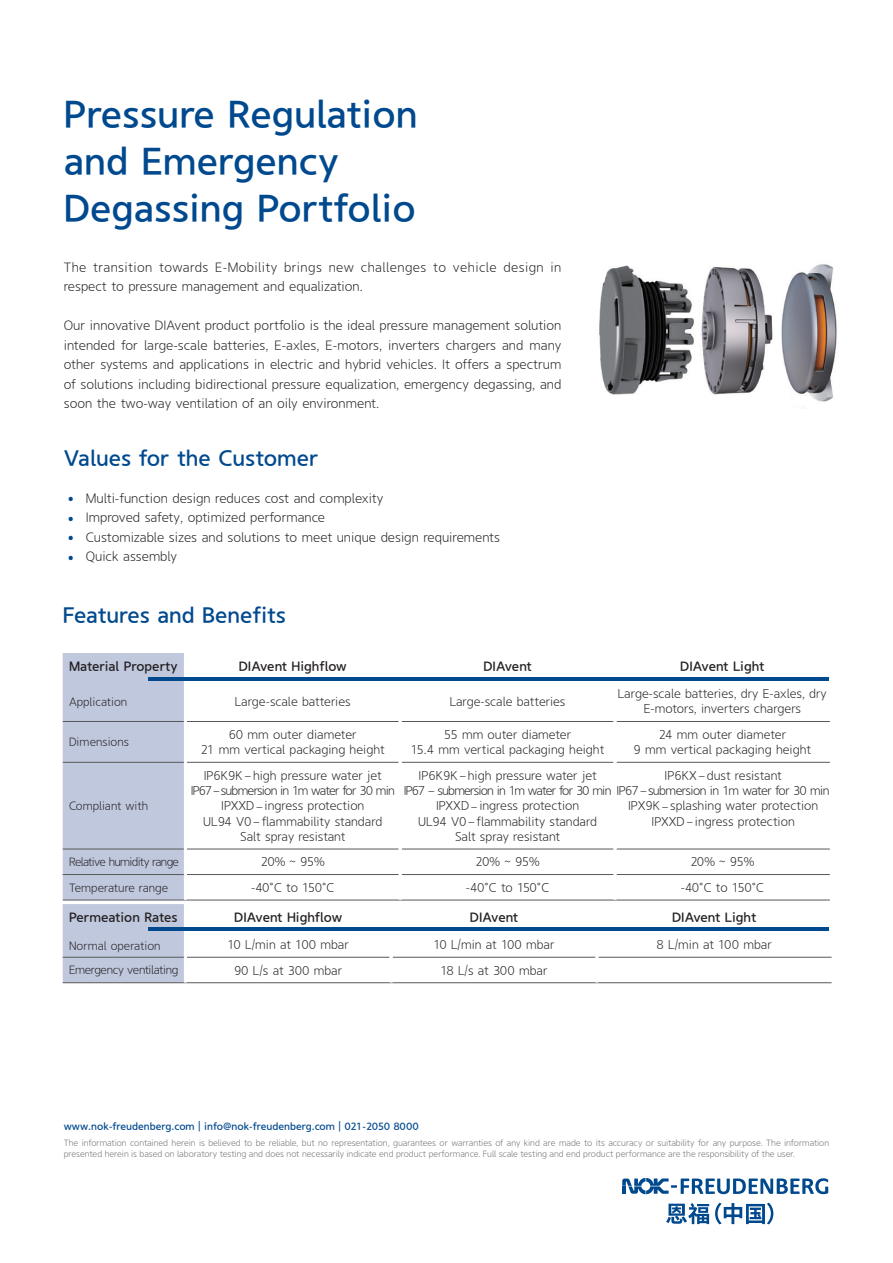
<style>
.page{position:relative;width:893px;height:1263px;background:#fff}
.page>*{position:absolute;margin:0;border:0;box-sizing:border-box;transform-origin:0 0}
.t1{font:39px "DF Qing Gothic SC24 W6";color:#01498e}
.t2{font:22.5px "DF Qing Gothic SC24 W6";color:#01498e}
.t3{font:13.5px/19.5px "DF Qing Gothic SC24 W3";color:#231f20;text-align:justify}
.t4{font:13.5px/19.5px "DF Qing Gothic SC24 W3";letter-spacing:.02em;color:#231f20}
.t5{font:13.5px "DF Qing Gothic SC24 W6";color:#231f20}
.t6{font:12.75px "DF Qing Gothic SC24 W3";color:#231f20}
.t7{font:12.75px "DF Qing Gothic SC24 W3";letter-spacing:-.06em;color:#231f20}
.t8{font:12px "DF Qing Gothic SC24 W3";letter-spacing:-.015em;color:#231f20}
.t9{font:12px "DF Qing Gothic SC24 W3";letter-spacing:-.055em;color:#231f20}
.t10{font:10.5px "DF Qing Gothic SC24 W6";color:#01498e}
.t11{font:9px/10.8px "DF Qing Gothic SC24 W3";letter-spacing:-.01em;color:#6c6d70}
.s1{font-family:"Noto Sans Hans";font-weight:900;color:#01498e}
.s2{font-family:"Noto Sans Hans";font-weight:300}
.s3{font-family:"Nexa";font-weight:300}
</style>
<div class="page">
<svg style="left:666px;top:1203px;width:43px;height:21px"></svg>
<svg style="left:715px;top:1203px;width:58px;height:21px"></svg>
<svg style="left:622px;top:1178px;width:206px;height:16px"></svg>
<svg style="left:187px;top:677px;width:643px;height:223px"></svg>
<hr style="left:187px;top:721px;width:212px;height:1px;background:#57585a">
<hr style="left:402px;top:721px;width:211px;height:1px;background:#57585a">
<hr style="left:616px;top:721px;width:214px;height:1px;background:#57585a">
<hr style="left:187px;top:762px;width:212px;height:1px;background:#57585a">
<hr style="left:402px;top:762px;width:211px;height:1px;background:#57585a">
<hr style="left:616px;top:762px;width:214px;height:1px;background:#57585a">
<hr style="left:187px;top:849px;width:212px;height:1px;background:#57585a">
<hr style="left:402px;top:849px;width:211px;height:1px;background:#57585a">
<hr style="left:616px;top:849px;width:214px;height:1px;background:#57585a">
<hr style="left:187px;top:874px;width:212px;height:1px;background:#57585a">
<hr style="left:402px;top:874px;width:211px;height:1px;background:#57585a">
<hr style="left:616px;top:874px;width:214px;height:1px;background:#57585a">
<hr style="left:185px;top:900px;width:215px;height:1px;background:#57585a">
<hr style="left:400px;top:900px;width:215px;height:1px;background:#57585a">
<hr style="left:615px;top:900px;width:215px;height:1px;background:#57585a">
<hr style="left:399px;top:653px;width:3px;height:25px;background:#fff">
<hr style="left:613px;top:653px;width:3px;height:25px;background:#fff">
<hr style="left:399px;top:678px;width:3px;height:43px;background:#fff">
<hr style="left:613px;top:678px;width:3px;height:43px;background:#fff">
<hr style="left:399px;top:721px;width:3px;height:41px;background:#fff">
<hr style="left:613px;top:721px;width:3px;height:41px;background:#fff">
<hr style="left:399px;top:762px;width:3px;height:87px;background:#fff">
<hr style="left:613px;top:762px;width:3px;height:87px;background:#fff">
<hr style="left:399px;top:849px;width:3px;height:25px;background:#fff">
<hr style="left:613px;top:849px;width:3px;height:25px;background:#fff">
<hr style="left:399px;top:874px;width:3px;height:26px;background:#fff">
<hr style="left:613px;top:874px;width:3px;height:26px;background:#fff">
<hr style="left:148px;top:678px;width:680px;height:3px;background:#01498e">
<div style="left:63px;top:653px;width:122px;height:329px;background:#c0c8de"></div>
<svg style="left:187px;top:927px;width:644px;height:30px"></svg>
<hr style="left:63px;top:957px;width:121px;height:1px;background:#57585a">
<hr style="left:187px;top:957px;width:203px;height:1px;background:#57585a">
<hr style="left:393px;top:957px;width:202px;height:1px;background:#57585a">
<hr style="left:598px;top:957px;width:233px;height:1px;background:#57585a">
<hr style="left:63px;top:982px;width:122px;height:1px;background:#57585a">
<hr style="left:185px;top:982px;width:206px;height:1px;background:#57585a">
<hr style="left:391px;top:982px;width:206px;height:1px;background:#57585a">
<hr style="left:597px;top:982px;width:234px;height:1px;background:#57585a">
<hr style="left:184px;top:929px;width:3px;height:28px;background:#fff">
<hr style="left:390px;top:929px;width:3px;height:28px;background:#fff">
<hr style="left:595px;top:929px;width:3px;height:28px;background:#fff">
<hr style="left:184px;top:957px;width:3px;height:25px;background:#fff">
<hr style="left:184px;top:904px;width:3px;height:25px;background:#fff">
<hr style="left:390px;top:904px;width:3px;height:25px;background:#fff">
<hr style="left:595px;top:904px;width:3px;height:25px;background:#fff">
<hr style="left:148px;top:928px;width:680px;height:3px;background:#01498e">
<img style="left:599px;top:264px;width:238px;height:138px">
<p class="t1" style="left:64px;top:92px;width:355px">Pressure Regulation</p>
<p class="t1" style="left:64px;top:139px;width:277px">and Emergency</p>
<p class="t1" style="left:64px;top:186px;width:353px">Degassing Portfolio</p>
<p class="t4" style="left:64px;top:257px;width:499px">The transition towards E-Mobility brings new challenges to vehicle design in respect to pressure management and equalization.</p>
<p class="t3" style="left:64px;top:316px;width:499px">Our innovative DIAvent product portfolio is the ideal pressure management solution intended for large-scale batteries, E-axles, E-motors, inverters chargers and many other systems and applications in electric and hybrid vehicles. It offers a spectrum of solutions including bidirectional pressure equalization, emergency degassing, and soon the two-way ventilation of an oily environment.</p>
<p class="t2" style="left:64px;top:445px;width:256px">Values for the Customer</p>
<p class="t3" style="left:68px;top:488px;width:317px"><span class="s1">•</span> Multi-function design reduces cost and complexity</p>
<p class="t3" style="left:68px;top:508px;width:259px"><span class="s1">•</span> Improved safety, optimized performance</p>
<p class="t3" style="left:68px;top:527px;width:434px"><span class="s1">•</span> Customizable sizes and solutions to meet unique design requirements</p>
<p class="t3" style="left:68px;top:547px;width:111px"><span class="s1">•</span> Quick assembly</p>
<p class="t2" style="left:63px;top:603px;width:225px">Features and Benefits</p>
<p class="t5" style="left:69px;top:658px;width:110px">Material Property</p>
<p class="t5" style="left:239px;top:658px;width:109px">DIAvent Highflow</p>
<p class="t5" style="left:483px;top:658px;width:50px">DIAvent</p>
<p class="t5" style="left:680px;top:658px;width:86px">DIAvent Light</p>
<p class="t8" style="left:69px;top:695px;width:60px">Application</p>
<p class="t6" style="left:235px;top:694px;width:117px">Large-scale batteries</p>
<p class="t6" style="left:450px;top:694px;width:117px">Large-scale batteries</p>
<p class="t6" style="left:618px;top:686px;width:210px">Large-scale batteries, dry E-axles, dry</p>
<p class="t6" style="left:644px;top:701px;width:159px">E-motors, inverters chargers</p>
<p class="t8" style="left:69px;top:735px;width:62px">Dimensions</p>
<p class="t8" style="left:69px;top:799px;width:81px">Compliant with</p>
<p class="t6" style="left:229px;top:727px;width:129px">60 mm outer diameter</p>
<p class="t6" style="left:201px;top:742px;width:186px">21 mm vertical packaging height</p>
<p class="t6" style="left:204px;top:768px;width:180px">IP6K9K <span class="s2">–</span> high pressure water jet</p>
<p class="t7" style="left:191px;top:783px;width:206px">IP67 <span class="s2">–</span> submersion in 1m water for 30 min</p>
<p class="t6" style="left:221px;top:798px;width:145px">IPXXD <span class="s2">–</span> ingress protection</p>
<p class="t6" style="left:203px;top:814px;width:181px">UL94 V0 <span class="s2">–</span> flammability standard</p>
<p class="t6" style="left:240px;top:829px;width:107px">Salt spray resistant</p>
<p class="t6" style="left:444px;top:727px;width:129px">55 mm outer diameter</p>
<p class="t6" style="left:411px;top:742px;width:195px">15.4 mm vertical packaging height</p>
<p class="t6" style="left:659px;top:727px;width:129px">24 mm outer diameter</p>
<p class="t6" style="left:634px;top:742px;width:179px">9 mm vertical packaging height</p>
<p class="t6" style="left:419px;top:768px;width:180px">IP6K9K <span class="s2">–</span> high pressure water jet</p>
<p class="t7" style="left:404px;top:783px;width:427px">IP67 <span class="s2">–</span> submersion in 1m water for 30 min IP67 <span class="s2">–</span> submersion in 1m water for 30 min</p>
<p class="t6" style="left:436px;top:798px;width:145px">IPXXD <span class="s2">–</span> ingress protection</p>
<p class="t6" style="left:418px;top:814px;width:181px">UL94 V0 <span class="s2">–</span> flammability standard</p>
<p class="t6" style="left:455px;top:829px;width:107px">Salt spray resistant</p>
<p class="t6" style="left:665px;top:768px;width:119px">IP6KX <span class="s2">–</span> dust resistant</p>
<p class="t6" style="left:628px;top:798px;width:192px">IPX9K <span class="s2">–</span> splashing water protection</p>
<p class="t6" style="left:652px;top:814px;width:145px">IPXXD <span class="s2">–</span> ingress protection</p>
<p class="t9" style="left:69px;top:855px;width:111px">Relative humidity range</p>
<p class="t6" style="left:261px;top:854px;width:66px">20% ~ 95%</p>
<p class="t6" style="left:475px;top:854px;width:66px">20% ~ 95%</p>
<p class="t6" style="left:690px;top:854px;width:66px">20% ~ 95%</p>
<p class="t8" style="left:69px;top:880px;width:101px">Temperature range</p>
<p class="t6" style="left:251px;top:880px;width:85px">-40<span class="s3">°</span>C to 150<span class="s3">°</span>C</p>
<p class="t6" style="left:466px;top:880px;width:85px">-40<span class="s3">°</span>C to 150<span class="s3">°</span>C</p>
<p class="t6" style="left:681px;top:880px;width:85px">-40<span class="s3">°</span>C to 150<span class="s3">°</span>C</p>
<p class="t5" style="left:69px;top:909px;width:110px">Permeation Rates</p>
<p class="t5" style="left:234px;top:909px;width:109px">DIAvent Highflow</p>
<p class="t5" style="left:470px;top:909px;width:50px">DIAvent</p>
<p class="t5" style="left:672px;top:909px;width:86px">DIAvent Light</p>
<p class="t8" style="left:69px;top:939px;width:93px">Normal operation</p>
<p class="t6" style="left:228px;top:937px;width:123px">10 L/min at 100 mbar</p>
<p class="t6" style="left:433px;top:937px;width:123px">10 L/min at 100 mbar</p>
<p class="t6" style="left:657px;top:937px;width:117px">8 L/min at 100 mbar</p>
<p class="t8" style="left:69px;top:963px;width:111px">Emergency ventilating</p>
<p class="t6" style="left:234px;top:963px;width:110px">90 L/s at 300 mbar</p>
<p class="t6" style="left:441px;top:963px;width:108px">18 L/s at 300 mbar</p>
<p class="t10" style="left:64px;top:1120px;width:357px">www.nok-freudenberg.com | info@nok-freudenberg.com | 021-2050 8000</p>
<p class="t11" style="left:64px;top:1137px;width:767px">The information contained herein is believed to be reliable, but no representation, guarantees or warranties of any kind are made to its accuracy or suitability for any purpose. The information presented herein is based on laboratory testing and does not necessarily indicate end product performance. Full scale testing and end product performance are the responsibility of the user.</p>
</div>
